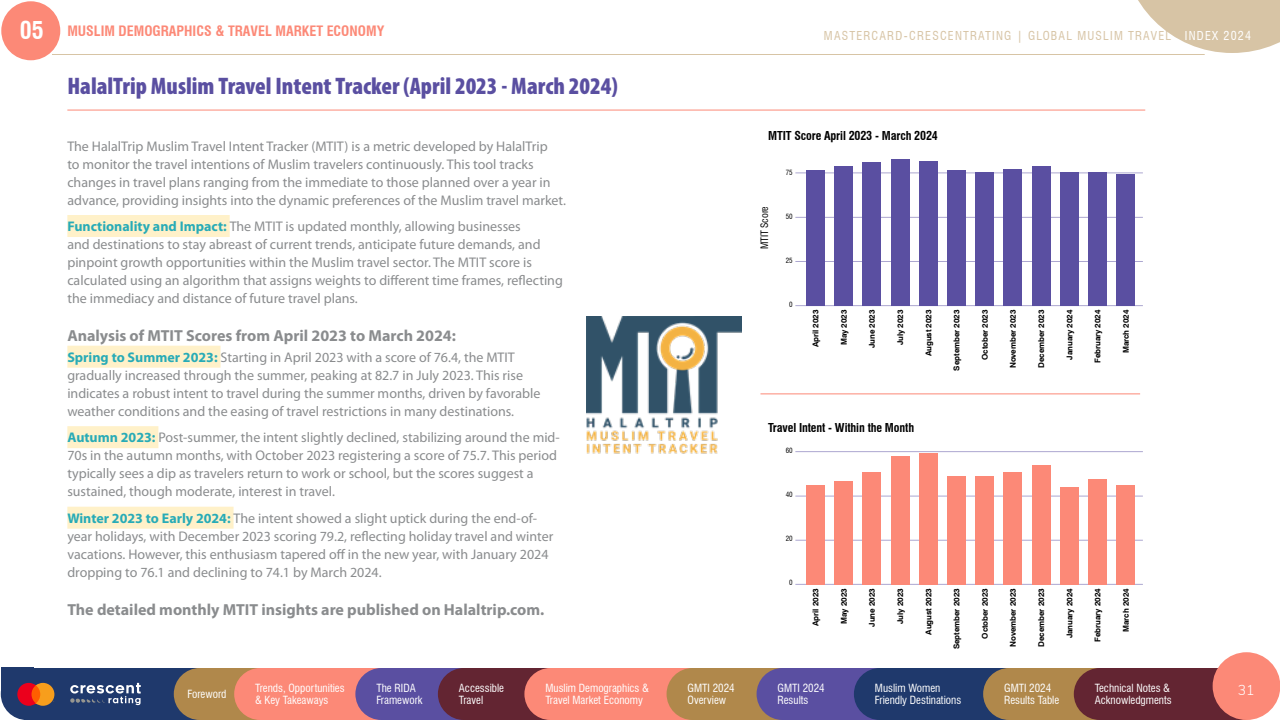
<style>
.page{position:relative;width:1280px;height:720px;background:#fff}
.page>*{position:absolute;margin:0;border:0;box-sizing:border-box;transform-origin:0 0}
.t1{font:900 condensed 24px "Myriad Pro";color:#5a4fa1}
.t2{font:700 16px "Myriad Pro";color:#8a8c8e}
.t3{font:14px/18px "Myriad Pro";color:#8a8c8e}
.t4{font:700 condensed 14px "Swiss 721 BT";color:#fc8977}
.t5{font:300 14px "Muli";color:#fff}
.t6{font:700 condensed 12px "Swiss 721 BT";letter-spacing:-.01em;color:#000}
.t7{font:condensed 12px "Swiss 721 BT";letter-spacing:.1em;color:#d7c4a5}
.t8{font:condensed 11px/12px "Swiss 721 BT";color:#fff}
.t9{font:condensed 10px "Swiss 721 BT";letter-spacing:-.01em;color:#000}
.t10{font:700 8px "Swiss 721 BT";letter-spacing:-.01em;color:#000}
.t11{font:condensed 7px "Swiss 721 BT";letter-spacing:-.01em;color:#000}
.s1{font-size:24px;color:#fff}
.s2{font-weight:700;color:#27abb7}
.s3{color:#fff}
</style>
<div class="page">
<div style="left:25px;top:668px;width:195px;height:52px;background:#1f396c"></div>
<div style="left:1px;top:668px;width:52px;height:52px;background:#1f396c;border-radius:50%"></div>
<div style="left:1px;top:668px;width:33px;height:26px;background:#1f396c"></div>
<hr style="left:52px;top:54px;width:1153px;height:1px;background:#d7c4a5">
<svg style="left:1138px;top:0;width:142px;height:53px"></svg>
<svg style="left:70px;top:683px;width:71px;height:22px"></svg>
<svg style="left:174px;top:668px;width:1067px;height:52px;background:#915e63"></svg>
<div style="left:1213px;top:652px;width:67px;height:68px;background:#fc8977;border-radius:50%"></div>
<svg style="left:17px;top:683px;width:37px;height:23px"></svg>
<div style="left:1px;top:1px;width:59px;height:59px;background:#fc8977;border-radius:50%"></div>
<hr style="left:67px;top:110px;width:1078px;height:1px;background:#fc8977">
<div style="left:67px;top:215px;width:163px;height:22px;background:#fff1c9"></div>
<div style="left:67px;top:346px;width:154px;height:22px;background:#fff1c9"></div>
<div style="left:67px;top:426px;width:91px;height:22px;background:#fff1c9"></div>
<div style="left:67px;top:507px;width:167px;height:22px;background:#fff1c9"></div>
<hr style="left:795px;top:451px;width:348px;height:1px;background:#aca7d0">
<hr style="left:795px;top:540px;width:348px;height:1px;background:#aca7d0">
<hr style="left:795px;top:584px;width:348px;height:1px;background:#aca7d0">
<hr style="left:795px;top:496px;width:348px;height:1px;background:#aca7d0">
<div style="left:806px;top:485px;width:19px;height:100px;background:#fc8977"></div>
<div style="left:863px;top:472px;width:18px;height:113px;background:#fc8977"></div>
<div style="left:919px;top:453px;width:18px;height:132px;background:#fc8977"></div>
<div style="left:976px;top:476px;width:18px;height:109px;background:#fc8977"></div>
<div style="left:1032px;top:465px;width:18px;height:120px;background:#fc8977"></div>
<div style="left:1088px;top:479px;width:19px;height:106px;background:#fc8977"></div>
<div style="left:835px;top:481px;width:18px;height:104px;background:#fc8977"></div>
<div style="left:891px;top:456px;width:18px;height:129px;background:#fc8977"></div>
<div style="left:947px;top:476px;width:19px;height:109px;background:#fc8977"></div>
<div style="left:1004px;top:472px;width:18px;height:113px;background:#fc8977"></div>
<div style="left:1060px;top:488px;width:18px;height:97px;background:#fc8977"></div>
<hr style="left:795px;top:173px;width:348px;height:1px;background:#aca7d0">
<hr style="left:795px;top:261px;width:348px;height:1px;background:#aca7d0">
<hr style="left:795px;top:305px;width:348px;height:1px;background:#aca7d0">
<hr style="left:795px;top:217px;width:348px;height:1px;background:#aca7d0">
<div style="left:806px;top:170px;width:19px;height:136px;background:#5a4fa1"></div>
<div style="left:863px;top:162px;width:18px;height:144px;background:#5a4fa1"></div>
<div style="left:919px;top:161px;width:18px;height:145px;background:#5a4fa1"></div>
<div style="left:976px;top:172px;width:18px;height:134px;background:#5a4fa1"></div>
<div style="left:1032px;top:166px;width:18px;height:140px;background:#5a4fa1"></div>
<div style="left:1088px;top:172px;width:19px;height:134px;background:#5a4fa1"></div>
<div style="left:835px;top:166px;width:18px;height:140px;background:#5a4fa1"></div>
<div style="left:891px;top:159px;width:18px;height:147px;background:#5a4fa1"></div>
<div style="left:947px;top:170px;width:19px;height:136px;background:#5a4fa1"></div>
<div style="left:1004px;top:169px;width:18px;height:137px;background:#5a4fa1"></div>
<div style="left:1060px;top:172px;width:18px;height:134px;background:#5a4fa1"></div>
<div style="left:1117px;top:175px;width:18px;height:131px;background:#5a4fa1"></div>
<div style="left:1117px;top:485px;width:18px;height:100px;background:#fc8977"></div>
<hr style="left:760px;top:393px;width:380px;height:1px;background:#fc8977">
<img style="left:586px;top:317px;width:155px;height:137px">
<p class="t4" style="left:20px;top:23px;width:366px"><span class="s1">05</span> MUSLIM DEMOGRAPHICS &amp; TRAVEL MARKET ECONOMY</p>
<h1 class="t1" style="left:67px;top:71px;width:552px">HalalTrip Muslim Travel Intent Tracker (April 2023 - March 2024)</h1>
<p class="t3" style="left:67px;top:137px;width:500px">The HalalTrip Muslim Travel Intent Tracker (MTIT) is a metric developed by HalalTrip<br>to monitor the travel intentions of Muslim travelers continuously. This tool tracks changes in travel plans ranging from the immediate to those planned over a year in advance, providing insights into the dynamic preferences of the Muslim travel market.</p>
<p class="t3" style="left:67px;top:217px;width:497px"><span class="s2">Functionality and Impact:</span> The MTIT is updated monthly, allowing businesses<br>and destinations to stay abreast of current trends, anticipate future demands, and pinpoint growth opportunities within the Muslim travel sector. The MTIT score is calculated using an algorithm that assigns weights to different time frames, reflecting the immediacy and distance of future travel plans.</p>
<p class="t2" style="left:67px;top:325px;width:390px">Analysis of MTIT Scores from April 2023 to March 2024:</p>
<p class="t3" style="left:67px;top:348px;width:475px"><span class="s2">Spring to Summer 2023:</span> Starting in April 2023 with a score of 76.4, the MTIT gradually increased through the summer, peaking at 82.7 in July 2023. This rise indicates a robust intent to travel during the summer months, driven by favorable weather conditions and the easing of travel restrictions in many destinations.</p>
<p class="t3" style="left:67px;top:428px;width:494px"><span class="s2">Autumn 2023:</span> Post-summer, the intent slightly declined, stabilizing around the mid-70s in the autumn months, with October 2023 registering a score of 75.7. This period typically sees a dip as travelers return to work or school, but the scores suggest a sustained, though moderate, interest in travel.</p>
<p class="t3" style="left:67px;top:509px;width:488px"><span class="s2">Winter 2023 to Early 2024:</span> The intent showed a slight uptick during the end-of&shy;year holidays, with December 2023 scoring 79.2, reflecting holiday travel and winter vacations. However, this enthusiasm tapered off in the new year, with January 2024 dropping to 76.1 and declining to 74.1 by March 2024.</p>
<p class="t2" style="left:67px;top:599px;width:479px">The detailed monthly MTIT insights are published on Halaltrip.com.</p>
<p class="t8" style="left:188px;top:688px;width:40px">Foreword</p>
<p class="t8" style="left:255px;top:682px;width:91px">Trends, Opportunities &amp; Key Takeaways</p>
<p class="t8" style="left:376px;top:682px;width:48px">The RIDA<br>Framework</p>
<p class="t8" style="left:459px;top:682px;width:47px">Accessible<br>Travel</p>
<p class="t8" style="left:545px;top:682px;width:105px">Muslim Demographics &amp;<br>Travel Market Economy</p>
<p class="t8" style="left:688px;top:682px;width:49px">GMTI 2024<br>Overview</p>
<p class="t7" style="left:824px;top:28px;width:429px">MASTERCARD-CRESCENTRATING | GLOBAL MUSLIM TRAVEL <span class="s3">INDEX 2024</span></p>
<p class="t6" style="left:768px;top:128px;width:171px">MTIT Score April 2023 - March 2024</p>
<p class="t9" style="left:758px;top:249px;width:44px;rotate:-90deg">MTIT Score</p>
<p class="t11" style="left:786px;top:168px;width:8px">75</p>
<p class="t11" style="left:786px;top:212px;width:8px">50</p>
<p class="t11" style="left:786px;top:256px;width:8px">25</p>
<p class="t11" style="left:789px;top:300px;width:5px">0</p>
<p class="t10" style="left:867px;top:348px;width:40px;rotate:-90deg">June 2023</p>
<p class="t10" style="left:980px;top:360px;width:52px;rotate:-90deg">October 2023</p>
<p class="t10" style="left:1036px;top:368px;width:60px;rotate:-90deg">December 2023</p>
<p class="t10" style="left:1093px;top:363px;width:55px;rotate:-90deg">February 2024</p>
<p class="t10" style="left:895px;top:345px;width:37px;rotate:-90deg">July 2023</p>
<p class="t10" style="left:1008px;top:368px;width:60px;rotate:-90deg">November 2023</p>
<p class="t10" style="left:1065px;top:360px;width:51px;rotate:-90deg">January 2024</p>
<p class="t10" style="left:1121px;top:353px;width:45px;rotate:-90deg">March 2024</p>
<p class="t10" style="left:811px;top:347px;width:39px;rotate:-90deg">April 2023</p>
<p class="t10" style="left:924px;top:356px;width:48px;rotate:-90deg">August 2023</p>
<p class="t10" style="left:839px;top:345px;width:37px;rotate:-90deg">May 2023</p>
<p class="t10" style="left:952px;top:371px;width:62px;rotate:-90deg">September 2023</p>
<p class="t6" style="left:768px;top:420px;width:148px">Travel Intent - Within the Month</p>
<p class="t11" style="left:786px;top:447px;width:8px">60</p>
<p class="t11" style="left:786px;top:491px;width:8px">40</p>
<p class="t11" style="left:786px;top:535px;width:8px">20</p>
<p class="t11" style="left:789px;top:579px;width:5px">0</p>
<p class="t10" style="left:867px;top:627px;width:40px;rotate:-90deg">June 2023</p>
<p class="t10" style="left:980px;top:639px;width:52px;rotate:-90deg">October 2023</p>
<p class="t10" style="left:1036px;top:647px;width:60px;rotate:-90deg">December 2023</p>
<p class="t10" style="left:1093px;top:642px;width:55px;rotate:-90deg">February 2024</p>
<p class="t10" style="left:895px;top:624px;width:37px;rotate:-90deg">July 2023</p>
<p class="t10" style="left:1008px;top:647px;width:60px;rotate:-90deg">November 2023</p>
<p class="t10" style="left:1065px;top:638px;width:51px;rotate:-90deg">January 2024</p>
<p class="t10" style="left:1121px;top:632px;width:45px;rotate:-90deg">March 2024</p>
<p class="t10" style="left:811px;top:626px;width:39px;rotate:-90deg">April 2023</p>
<p class="t10" style="left:924px;top:635px;width:48px;rotate:-90deg">August 2023</p>
<p class="t10" style="left:839px;top:624px;width:37px;rotate:-90deg">May 2023</p>
<p class="t10" style="left:952px;top:649px;width:62px;rotate:-90deg">September 2023</p>
<p class="t8" style="left:778px;top:682px;width:49px">GMTI 2024<br>Results</p>
<p class="t8" style="left:875px;top:682px;width:88px">Muslim Women<br>Friendly Destinations</p>
<p class="t8" style="left:1004px;top:682px;width:57px">GMTI 2024<br>Results Table</p>
<p class="t8" style="left:1095px;top:682px;width:78px">Technical Notes &amp;<br>Acknowledgments</p>
<p class="t5" style="left:1238px;top:679px;width:18px">31</p>
</div>
